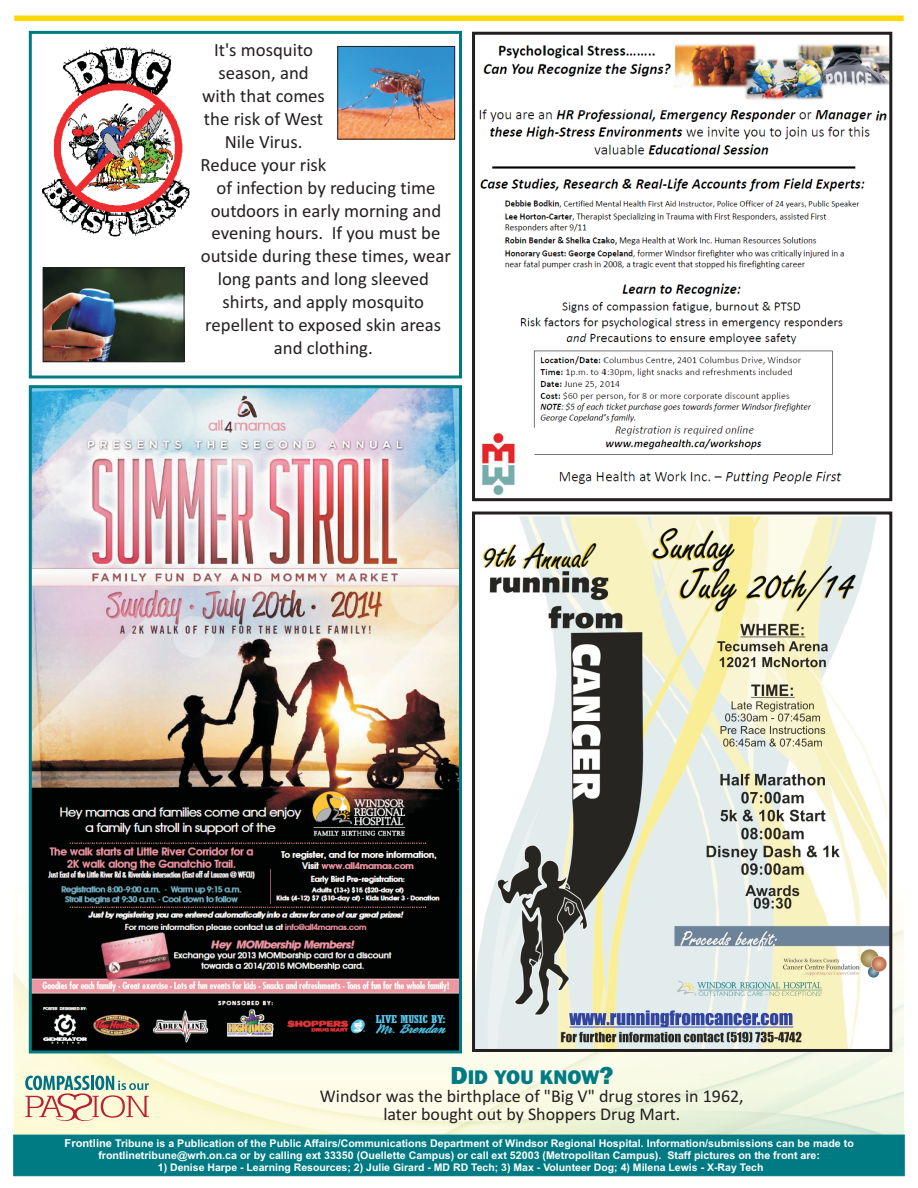
<style>
.page{position:relative;width:918px;height:1188px;background:#fff}
.page>*{position:absolute;margin:0;border:0;box-sizing:border-box;transform-origin:0 0}
.t1{font:800 20.4px "Franklin Gothic";color:#007a83}
.t2{font:18.75px "Calibri";color:#231f20}
.t3{font:18px/18.5px "Calibri";color:#231f20;text-align:center}
.t4{font:700 10.65px/12px "Arial";color:#fff;text-align:center}
.t5{font:700 10.5px "Arial";color:#fff}
.s1{font-size:25.5px}
.s2{font-size:11.1px}
</style>
<div class="page">
<img style="left:14px;top:887px;width:890px;height:248px">
<div style="left:13px;top:1135px;width:892px;height:41px;background:#007a83"></div>
<svg style="left:13px;top:15px;width:892px;height:7px;background:#ffdf36"></svg>
<svg style="left:25px;top:1076px;width:124px;height:45px;background:#cfc7b4"></svg>
<img style="left:476px;top:516px;width:412px;height:532px">
<div style="left:472px;top:512px;width:420px;height:540px;border:3px solid #231f20"></div>
<img style="left:33px;top:389px;width:425px;height:660px">
<div style="left:29px;top:385px;width:433px;height:668px;border:3px solid #007a83"></div>
<img style="left:474px;top:41px;width:419px;height:461px">
<img style="left:673px;top:41px;width:215px;height:61px">
<img style="left:476px;top:104px;width:412px;height:392px">
<img style="left:876px;top:109px;width:11px;height:14px">
<img style="left:481px;top:46px;width:193px;height:35px">
<div style="left:472px;top:32px;width:420px;height:469px;border:3px solid #231f20"></div>
<img style="left:42px;top:47px;width:147px;height:189px">
<div style="left:29px;top:31px;width:433px;height:348px;border:3px solid #007a83"></div>
<img style="left:340px;top:48px;width:113px;height:89px">
<div style="left:338px;top:46px;width:117px;height:93px;border:1px solid #231f20"></div>
<img style="left:45px;top:270px;width:137px;height:90px">
<div style="left:43px;top:268px;width:141px;height:94px;border:1px solid #231f20"></div>
<p class="t2" style="left:214px;top:42px;width:100px">It's mosquito</p>
<p class="t2" style="left:218px;top:65px;width:92px">season, and</p>
<p class="t2" style="left:202px;top:88px;width:124px">with that comes</p>
<p class="t2" style="left:204px;top:111px;width:121px">the risk of West</p>
<p class="t2" style="left:225px;top:134px;width:79px">Nile Virus.</p>
<p class="t2" style="left:201px;top:157px;width:127px">Reduce your risk</p>
<p class="t2" style="left:217px;top:180px;width:220px">of infection by reducing time</p>
<p class="t2" style="left:211px;top:203px;width:232px">outdoors in early morning and</p>
<p class="t2" style="left:212px;top:225px;width:230px">evening hours. If you must be</p>
<p class="t2" style="left:201px;top:248px;width:252px">outside during these times, wear</p>
<p class="t2" style="left:218px;top:271px;width:213px">long pants and long sleeved</p>
<p class="t2" style="left:223px;top:294px;width:203px">shirts, and apply mosquito</p>
<p class="t2" style="left:205px;top:317px;width:237px">repellent to exposed skin areas</p>
<p class="t2" style="left:274px;top:340px;width:100px">and clothing.</p>
<p class="t1" style="left:450px;top:1070px;width:164px"><span class="s1">D</span>ID YOU KNOW<span class="s1">?</span></p>
<p class="t3" style="left:320px;top:1088px;width:425px">Windsor was the birthplace of "Big V" drug stores in 1962, later bought out by Shoppers Drug Mart.</p>
<p class="t4" style="left:65px;top:1139px;width:791px"><span class="s2">Frontline</span> Tribune is a Publication of the Public Affairs/Communications Department of Windsor Regional Hospital. Information/submissions can be made to frontlinetribune@wrh.on.ca or by calling ext 33350 (Ouellette Campus) or call ext 52003 (Metropolitan Campus). Staff pictures on the front are:</p>
<p class="t5" style="left:158px;top:1164px;width:607px">1) Denise Harpe - Learning Resources; 2) Julie Girard - MD RD Tech; 3) Max - Volunteer Dog; 4) Milena Lewis - X-Ray Tech</p>
</div>
